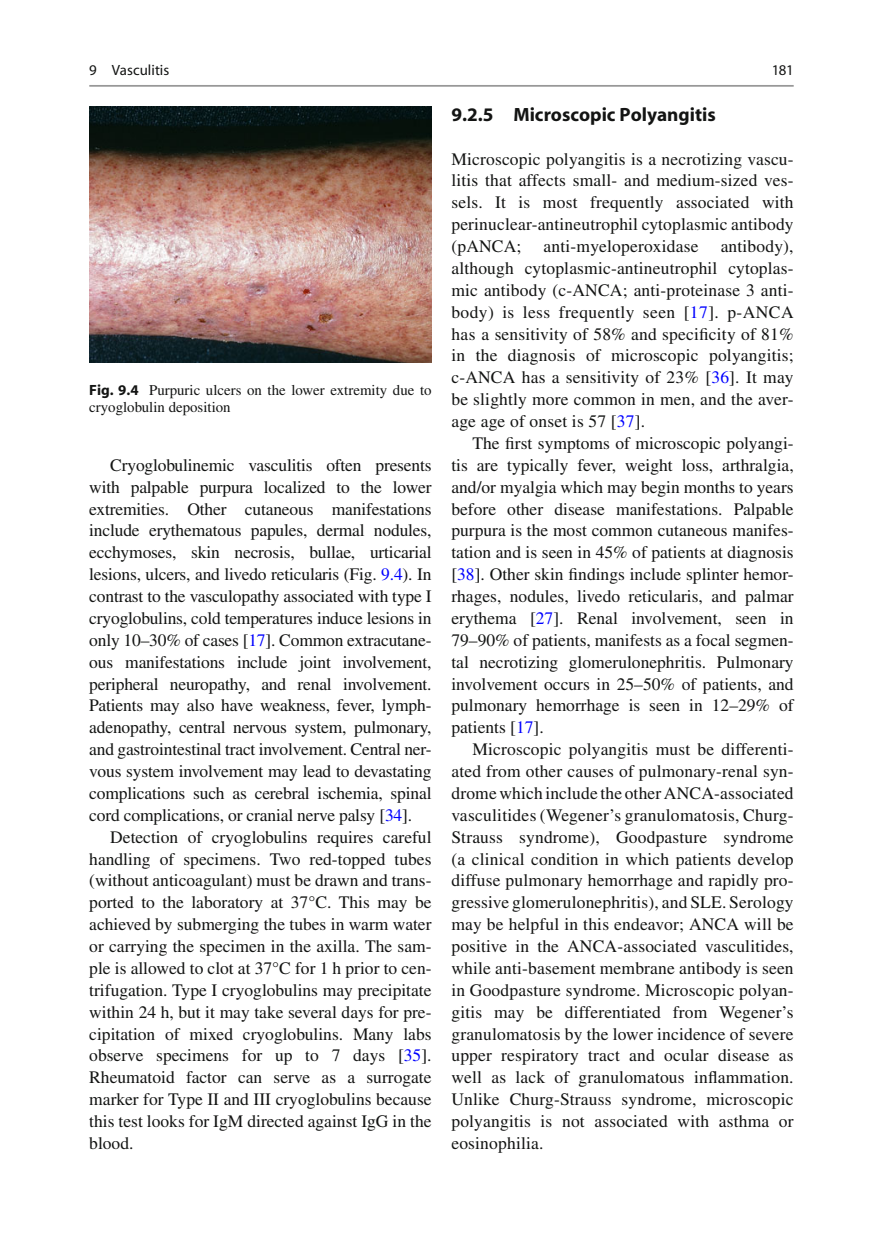
<style>
.page{position:relative;width:883px;height:1260px;background:#fff}
.page>*{position:absolute;margin:0;border:0;box-sizing:border-box;transform-origin:0 0}
.t1{font:700 19.25px "Myriad";color:#131413}
.t2{font:17.5px/21.9px "Times";letter-spacing:.01em;color:#131413;text-align:justify}
.t3{font:14.88px/17.5px "Times";color:#131413}
.t4{font:14.88px "Myriad";color:#131413}
.s1{font-family:"Myriad";font-weight:700}
.s2{color:#00f}
</style>
<div class="page">
<hr style="left:89px;top:85px;width:705px;height:2px;background:#989898">
<img style="left:89px;top:106px;width:343px;height:257px">
<p class="t4" style="left:89px;top:64px;width:82px">9 Vasculitis</p>
<p class="t4" style="left:772px;top:64px;width:23px">181</p>
<p class="t3" style="left:89px;top:382px;width:344px"><span class="s1">Fig. 9.4</span> Purpuric ulcers on the lower extremity due to cryoglobulin deposition</p>
<p class="t2" style="left:89px;top:456px;width:344px;text-indent:21px">Cryoglobulinemic vasculitis often presents with palpable purpura localized to the lower extremities. Other cutaneous manifestations include erythematous papules, dermal nodules, ecchymoses, skin necrosis, bullae, urticarial lesions, ulcers, and livedo reticularis (Fig. <span class="s2">9.4</span> ). In contrast to the vasculopathy associated with type I cryoglobulins, cold temperatures induce lesions in only 10–30% of cases [ <span class="s2">17</span> ] . Common extracutane&shy;ous manifestations include joint involvement, peripheral neuropathy, and renal involvement.<br>Patients may also have weakness, fever, lymph&shy;adenopathy, central nervous system, pulmonary, and gastrointestinal tract involvement. Central ner&shy;vous system involvement may lead to devastating complications such as cerebral ischemia, spinal cord complications, or cranial nerve palsy [ <span class="s2">34</span> ] .</p>
<p class="t2" style="left:89px;top:828px;width:344px;text-indent:21px">Detection of cryoglobulins requires careful handling of specimens. Two red-topped tubes (without anticoagulant) must be drawn and trans&shy;ported to the laboratory at 37°C. This may be achieved by submerging the tubes in warm water or carrying the specimen in the axilla. The sam&shy;ple is allowed to clot at 37°C for 1 h prior to cen&shy;trifugation. Type I cryoglobulins may precipitate within 24 h, but it may take several days for pre&shy;cipitation of mixed cryoglobulins. Many labs observe specimens for up to 7 days [ <span class="s2">35</span> ] .<br>Rheumatoid factor can serve as a surrogate marker for Type II and III cryoglobulins because this test looks for IgM directed against IgG in the blood.</p>
<p class="t1" style="left:451px;top:107px;width:266px">9.2.5 Microscopic Polyangitis</p>
<p class="t2" style="left:451px;top:149px;width:344px">Microscopic polyangitis is a necrotizing vascu&shy;litis that affects small- and medium-sized ves&shy;sels. It is most frequently associated with perinuclear-antineutrophil cytoplasmic antibody (pANCA;</p>
<p class="t2" style="left:451px;top:237px;width:344px;text-indent:269px">antibody), although cytoplasmic-antineutrophil cytoplas&shy;mic antibody (c-ANCA; anti-proteinase 3 anti&shy;body) is less frequently seen [ <span class="s2">17</span> ] . p-ANCA has a sensitivity of 58% and speci fi city of 81% in the diagnosis of microscopic polyangitis; c-ANCA has a sensitivity of 23% [ <span class="s2">36</span> ] . It may be slightly more common in men, and the aver&shy;age age of onset is 57 [ <span class="s2">37</span> ] .</p>
<p class="t2" style="left:451px;top:434px;width:344px;text-indent:21px">The fi rst symptoms of microscopic polyangi&shy;tis are typically fever, weight loss, arthralgia, and/or myalgia which may begin months to years before other disease manifestations. Palpable purpura is the most common cutaneous manifes&shy;tation and is seen in 45% of patients at diagnosis [ <span class="s2">38</span> ] . Other skin fi ndings include splinter hemor&shy;rhages, nodules, livedo reticularis, and palmar erythema [ <span class="s2">27</span> ] . Renal involvement, seen in 79–90% of patients, manifests as a focal segmen&shy;tal necrotizing glomerulonephritis. Pulmonary involvement occurs in 25–50% of patients, and pulmonary hemorrhage is seen in 12–29% of patients [ <span class="s2">17</span> ] .</p>
<p class="t2" style="left:451px;top:740px;width:344px;text-indent:21px">Microscopic polyangitis must be differenti&shy;ated from other causes of pulmonary-renal syn&shy;drome which include the other ANCA-associated vasculitides (Wegener’s granulomatosis, Churg-Strauss syndrome), Goodpasture syndrome (a clinical condition in which patients develop diffuse pulmonary hemorrhage and rapidly pro&shy;gressive glomerulonephritis), and SLE. Serology may be helpful in this endeavor; ANCA will be positive in the ANCA-associated vasculitides, while anti-basement membrane antibody is seen in Goodpasture syndrome. Microscopic polyan&shy;gitis may be differentiated from Wegener’s granulomatosis by the lower incidence of severe upper respiratory tract and ocular disease as well as lack of granulomatous in fl ammation.<br>Unlike Churg-Strauss syndrome, microscopic polyangitis is not associated with asthma or eosinophilia.</p>
<p class="t2" style="left:544px;top:237px;width:156px">anti-myeloperoxidase</p>
</div>
